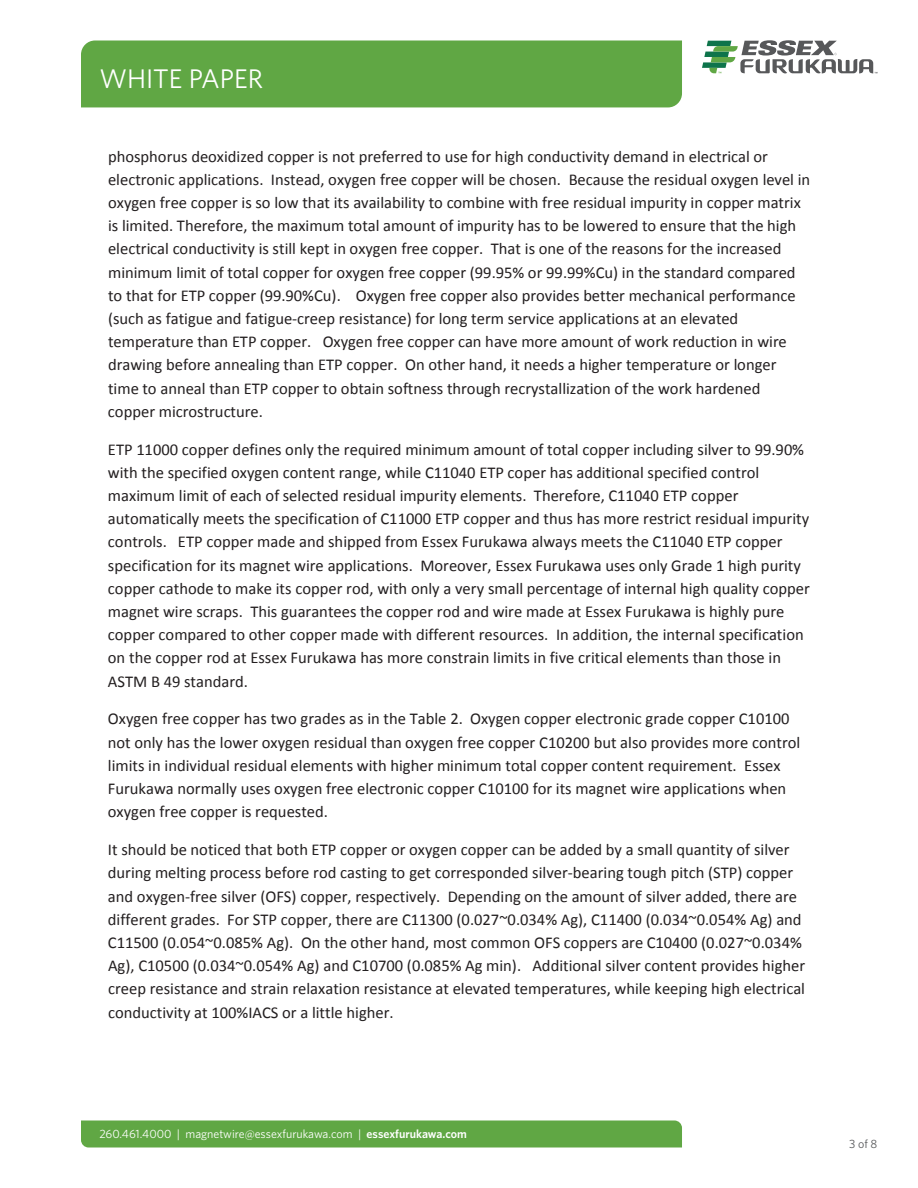
<style>
.page{position:relative;width:918px;height:1188px;background:#fff}
.page>*{position:absolute;margin:0;border:0;box-sizing:border-box;transform-origin:0 0}
.t1{font:27px "Whitney";color:#fff}
.t2{font:16.5px/23.2px "Calibri";color:#231f20}
.t3{font:12px "Whitney";color:#fff}
.t4{font:12px "Whitney";color:#57585a}
.s1{font-weight:600}
</style>
<div class="page">
<div style="left:81px;top:40px;width:601px;height:67px;background:#60a744"></div>
<svg style="left:81px;top:1120px;width:601px;height:28px;background:#65aa4a"></svg>
<svg style="left:702px;top:40px;width:176px;height:33px"></svg>
<h1 class="t1" style="left:99px;top:61px;width:165px">WHITE PAPER</h1>
<p class="t2" style="left:108px;top:145px;width:704px">phosphorus deoxidized copper is not preferred to use for high conductivity demand in electrical or electronic applications. Instead, oxygen free copper will be chosen. Because the residual oxygen level in oxygen free copper is so low that its availability to combine with free residual impurity in copper matrix is limited. Therefore, the maximum total amount of impurity has to be lowered to ensure that the high electrical conductivity is still kept in oxygen free copper. That is one of the reasons for the increased minimum limit of total copper for oxygen free copper (99.95% or 99.99%Cu) in the standard compared to that for ETP copper (99.90%Cu). Oxygen free copper also provides better mechanical performance (such as fatigue and fatigue-creep resistance) for long term service applications at an elevated temperature than ETP copper. Oxygen free copper can have more amount of work reduction in wire drawing before annealing than ETP copper. On other hand, it needs a higher temperature or longer time to anneal than ETP copper to obtain softness through recrystallization of the work hardened copper microstructure.</p>
<p class="t2" style="left:108px;top:438px;width:703px">ETP 11000 copper defines only the required minimum amount of total copper including silver to 99.90% with the specified oxygen content range, while C11040 ETP coper has additional specified control maximum limit of each of selected residual impurity elements. Therefore, C11040 ETP copper automatically meets the specification of C11000 ETP copper and thus has more restrict residual impurity controls. ETP copper made and shipped from Essex Furukawa always meets the C11040 ETP copper specification for its magnet wire applications. Moreover, Essex Furukawa uses only Grade 1 high purity copper cathode to make its copper rod, with only a very small percentage of internal high quality copper magnet wire scraps. This guarantees the copper rod and wire made at Essex Furukawa is highly pure copper compared to other copper made with different resources. In addition, the internal specification on the copper rod at Essex Furukawa has more constrain limits in five critical elements than those in ASTM B 49 standard.</p>
<p class="t2" style="left:108px;top:708px;width:694px">Oxygen free copper has two grades as in the Table 2. Oxygen copper electronic grade copper C10100 not only has the lower oxygen residual than oxygen free copper C10200 but also provides more control limits in individual residual elements with higher minimum total copper content requirement. Essex Furukawa normally uses oxygen free electronic copper C10100 for its magnet wire applications when oxygen free copper is requested.</p>
<p class="t2" style="left:108px;top:838px;width:699px">It should be noticed that both ETP copper or oxygen copper can be added by a small quantity of silver during melting process before rod casting to get corresponded silver-bearing tough pitch (STP) copper and oxygen-free silver (OFS) copper, respectively. Depending on the amount of silver added, there are different grades. For STP copper, there are C11300 (0.027~0.034% Ag), C11400 (0.034~0.054% Ag) and C11500 (0.054~0.085% Ag). On the other hand, most common OFS coppers are C10400 (0.027~0.034% Ag), C10500 (0.034~0.054% Ag) and C10700 (0.085% Ag min). Additional silver content provides higher creep resistance and strain relaxation resistance at elevated temperatures, while keeping high electrical conductivity at 100%IACS or a little higher.</p>
<p class="t3" style="left:99px;top:1126px;width:369px">260.461.4000 | magnetwire@essexfurukawa.com | <span class="s1">essexfurukawa.com</span></p>
<p class="t4" style="left:849px;top:1135px;width:30px">3 of 8</p>
</div>
